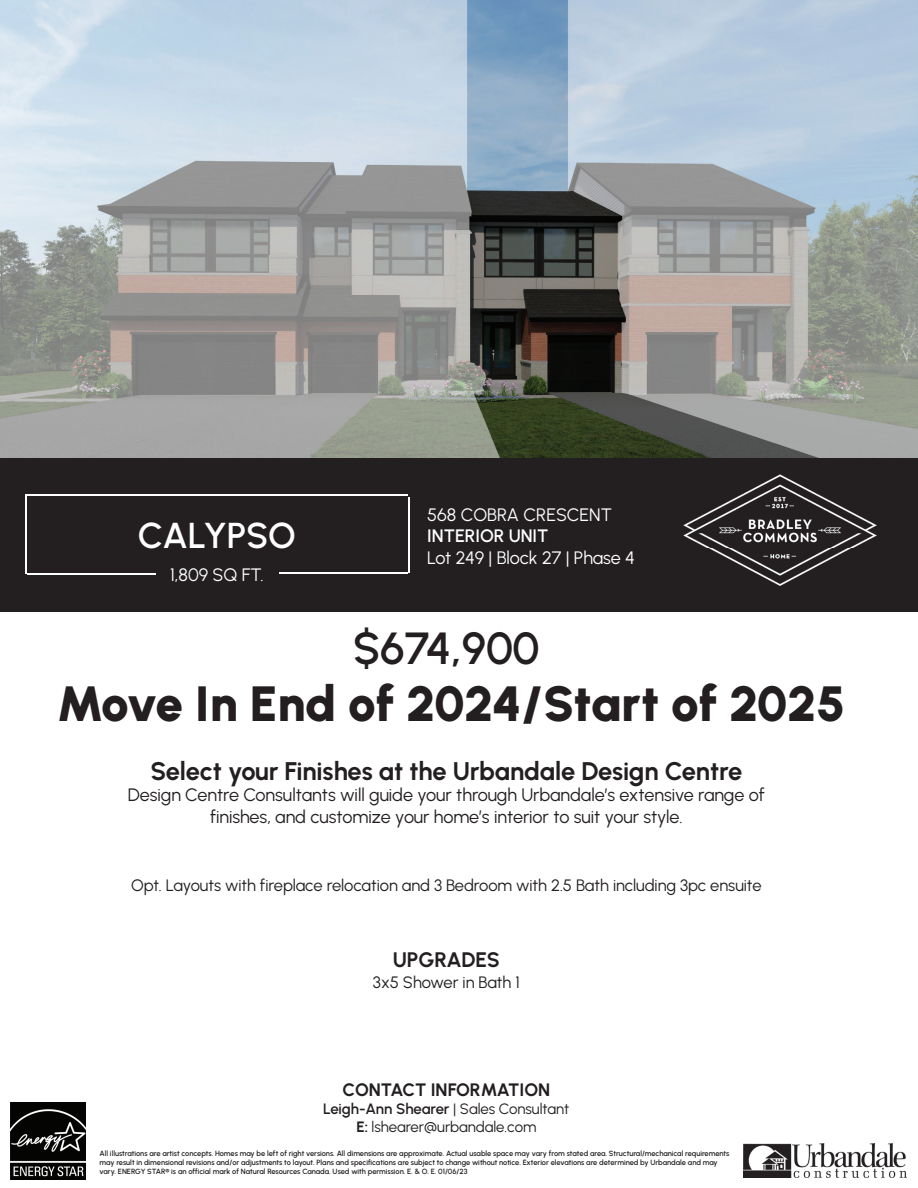
<style>
.page{position:relative;width:918px;height:1188px;background:#fff}
.page>*{position:absolute;margin:0;border:0;box-sizing:border-box;transform-origin:0 0}
.t1{font:900 49.5px "Urbanist";letter-spacing:-.005em;color:#231f20}
.t2{font:600 45px "Urbanist";letter-spacing:-.01em;color:#231f20}
.t3{font:600 36px "Urbanist";letter-spacing:-.01em;color:#fff}
.t4{font:700 25.5px "Urbanist";letter-spacing:-.01em;color:#231f20}
.t5{font:700 21px "Urbanist";letter-spacing:-.01em;color:#231f20}
.t6{font:18px/21.6px "Urbanist";letter-spacing:-.005em;color:#231f20;text-align:center}
.t7{font:18px "Urbanist";letter-spacing:-.005em;color:#fff}
.t8{font:700 18px "Urbanist";letter-spacing:-.01em;color:#231f20}
.t9{font:600 18px "Urbanist";color:#fff}
.t10{font:16.5px "Urbanist";letter-spacing:-.005em;color:#231f20}
.t11{font:15px/18px "Urbanist";letter-spacing:-.005em;color:#231f20;text-align:center}
.t12{font:600 7.5px/9px "Urbanist";letter-spacing:-.005em;color:#231f20}
.s1{font-weight:600}
.s2{font-weight:700}
</style>
<div class="page">
<div style="left:0;top:457px;width:918px;height:155px;background:#231f20"></div>
<hr style="left:27px;top:574px;width:129px;height:1px;background:#fff">
<hr style="left:26px;top:495px;width:1px;height:79px;background:#fff">
<hr style="left:26px;top:494px;width:382px;height:2px;background:#fff">
<hr style="left:408px;top:497px;width:2px;height:75px;background:#fff">
<hr style="left:280px;top:572px;width:128px;height:2px;background:#fff">
<img style="left:743px;top:1144px;width:164px;height:34px">
<img style="left:11px;top:1103px;width:75px;height:77px">
<img style="left:684px;top:475px;width:192px;height:110px">
<img style="left:0;top:0;width:918px;height:457px">
<h3 class="t3" style="left:138px;top:511px;width:159px">CALYPSO</h3>
<h3 class="t7" style="left:170px;top:562px;width:95px">1,809 SQ FT.</h3>
<h3 class="t7" style="left:427px;top:503px;width:186px">568 COBRA CRESCENT</h3>
<h3 class="t9" style="left:427px;top:524px;width:123px">INTERIOR UNIT</h3>
<h3 class="t7" style="left:427px;top:546px;width:209px">Lot 249 | Block 27 | Phase 4</h3>
<h2 class="t2" style="left:353px;top:617px;width:188px">$674,900</h2>
<h1 class="t1" style="left:56px;top:669px;width:791px">Move In End of 2024/Start of 2025</h1>
<h3 class="t4" style="left:150px;top:753px;width:593px">Select your Finishes at the Urbandale Design Centre</h3>
<h3 class="t6" style="left:128px;top:784px;width:639px">Design Centre Consultants will guide your through Urbandale’s extensive range of finishes, and customize your home’s interior to suit your style.</h3>
<h3 class="t10" style="left:131px;top:875px;width:632px">Opt. Layouts with fireplace relocation and 3 Bedroom with 2.5 Bath including 3pc ensuite</h3>
<h3 class="t5" style="left:393px;top:945px;width:109px">UPGRADES</h3>
<h3 class="t10" style="left:373px;top:971px;width:148px">3x5 Shower in Bath 1</h3>
<h3 class="t8" style="left:343px;top:1077px;width:209px">CONTACT INFORMATION</h3>
<h3 class="t11" style="left:323px;top:1099px;width:248px"><span class="s1">Leigh-Ann Shearer</span> | Sales Consultant<br><span class="s2">E:</span> lshearer@urbandale.com</h3>
<p class="t12" style="left:100px;top:1149px;width:631px">All illustrations are artist concepts. Homes may be left of right versions. All dimensions are approximate. Actual usable space may vary from stated area. Structural/mechanical requirements may result in dimensional revisions and/or adjustments to layout. Plans and specifications are subject to change without notice. Exterior elevations are determined by Urbandale and may vary. ENERGY STAR® is an official mark of Natural Resources Canada. Used with permission. E. &amp; O. E. 01/06/23</p>
</div>
